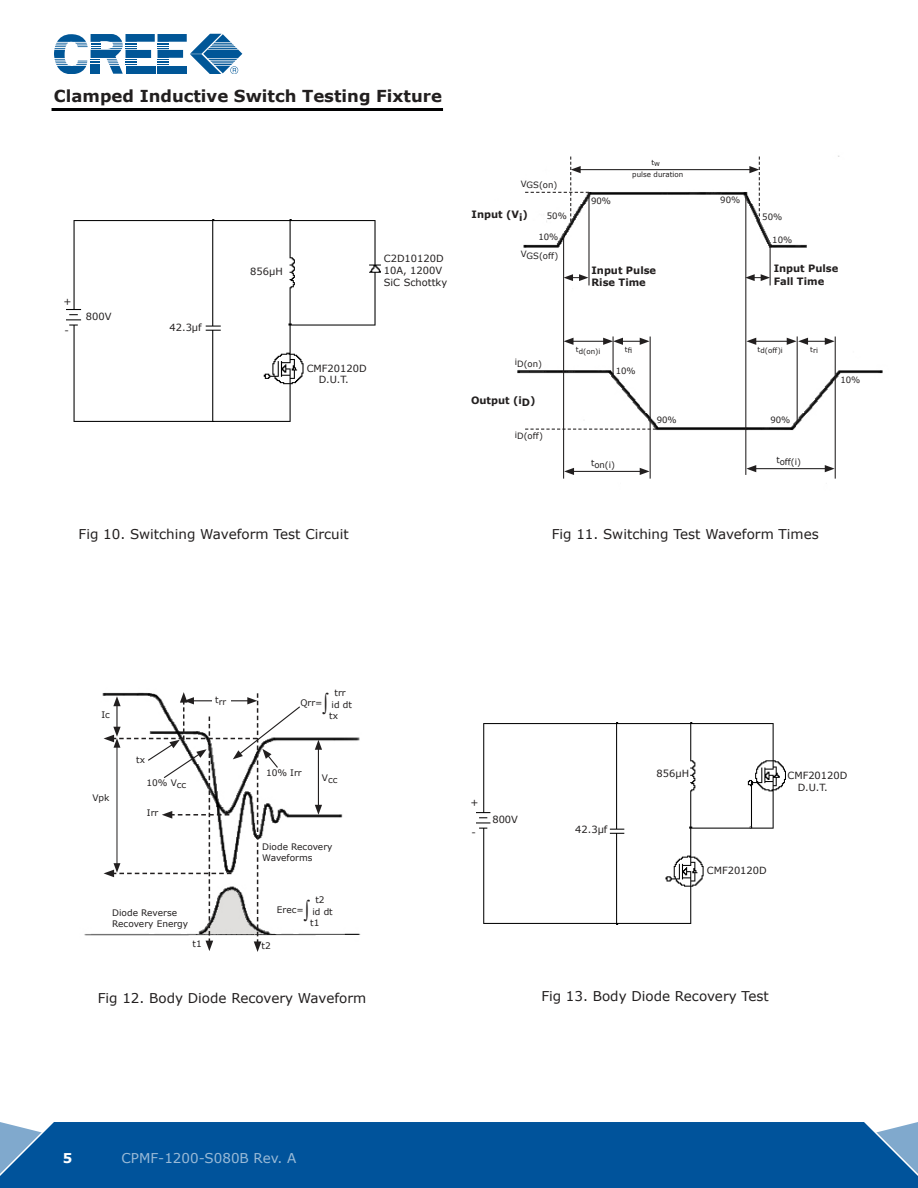
<style>
.page{position:relative;width:918px;height:1188px;background:#fff}
.page>*{position:absolute;margin:0;border:0;box-sizing:border-box;transform-origin:0 0}
.t1{font:21px "Tw Cen";color:#221f1f}
.t2{font:700 16.5px "Verdana";color:#221f1f}
.t3{font:13.5px "Verdana";color:#221f1f}
.t4{font:13.5px "Verdana";color:#99bad7}
.t5{font:700 13.5px "Verdana";color:#fff}
.t6{font:700 10.2px/12.1px "Verdana";color:#221f1f}
.t7{font:9.9px/11.9px "Verdana";color:#221f1f}
.t8{font:9px/12px "Verdana";color:#221f1f;text-align:center}
.t9{font:8.7px "Verdana";color:#221f1f}
.t10{font:7.2px "Verdana";color:#221f1f}
</style>
<div class="page">
<div style="left:0;top:1122px;width:918px;height:66px;background:#00539b"></div>
<svg style="left:54px;top:34px;width:188px;height:40px"></svg>
<hr style="left:318px;top:747px;width:1px;height:60px;background:#221f1f">
<svg style="left:315px;top:740px;width:7px;height:10px"></svg>
<svg style="left:315px;top:805px;width:7px;height:10px"></svg>
<svg style="left:104px;top:692px;width:197px;height:260px"></svg>
<div style="left:212px;top:692px;width:18px;height:14px;background:#fff"></div>
<img style="left:517px;top:155px;width:366px;height:324px">
<hr style="left:563px;top:236px;width:1px;height:243px;background:#221f1f">
<hr style="left:745px;top:197px;width:1px;height:278px;background:#221f1f">
<hr style="left:770px;top:244px;width:1px;height:41px;background:#221f1f">
<hr style="left:588px;top:193px;width:2px;height:92px;background:#221f1f">
<hr style="left:650px;top:337px;width:1px;height:142px;background:#221f1f">
<hr style="left:613px;top:336px;width:1px;height:42px;background:#221f1f">
<hr style="left:797px;top:336px;width:1px;height:85px;background:#221f1f">
<hr style="left:835px;top:337px;width:1px;height:142px;background:#221f1f">
<svg style="left:525px;top:429px;width:131px;height:1px"></svg>
<svg style="left:564px;top:274px;width:24px;height:7px"></svg>
<svg style="left:745px;top:274px;width:25px;height:7px"></svg>
<hr style="left:578px;top:169px;width:174px;height:1px;background:#221f1f">
<svg style="left:525px;top:157px;width:64px;height:65px"></svg>
<svg style="left:749px;top:157px;width:11px;height:65px"></svg>
<hr style="left:571px;top:341px;width:35px;height:1px;background:#221f1f">
<svg style="left:603px;top:338px;width:47px;height:7px"></svg>
<svg style="left:564px;top:338px;width:10px;height:7px"></svg>
<hr style="left:754px;top:341px;width:35px;height:1px;background:#221f1f">
<svg style="left:746px;top:338px;width:10px;height:7px"></svg>
<svg style="left:787px;top:338px;width:48px;height:7px"></svg>
<hr style="left:572px;top:471px;width:70px;height:1px;background:#221f1f">
<svg style="left:564px;top:468px;width:10px;height:7px"></svg>
<svg style="left:640px;top:468px;width:10px;height:7px"></svg>
<hr style="left:754px;top:468px;width:73px;height:1px;background:#221f1f">
<svg style="left:746px;top:465px;width:10px;height:7px"></svg>
<svg style="left:825px;top:465px;width:10px;height:7px"></svg>
<div style="left:576px;top:347px;width:30px;height:17px;background:#fff"></div>
<div style="left:758px;top:346px;width:30px;height:19px;background:#fff"></div>
<img style="left:66px;top:219px;width:315px;height:203px">
<hr style="left:52px;top:108px;width:391px;height:3px;background:#010102">
<img style="left:477px;top:722px;width:309px;height:202px">
<svg style="left:748px;top:825px;width:5px;height:5px"></svg>
<p class="t2" style="left:54px;top:86px;width:390px">Clamped Inductive Switch Testing Fixture</p>
<p class="t7" style="left:63px;top:295px;width:10px">+</p>
<p class="t7" style="left:65px;top:324px;width:6px">-</p>
<p class="t7" style="left:169px;top:321px;width:34px">42.3μf</p>
<p class="t7" style="left:86px;top:310px;width:27px">800V</p>
<p class="t7" style="left:250px;top:265px;width:34px">856μH</p>
<p class="t7" style="left:384px;top:253px;width:65px">C2D10120D<br>10A, 1200V<br>SiC Schottky</p>
<p class="t7" style="left:307px;top:362px;width:61px">CMF20120D</p>
<p class="t7" style="left:319px;top:373px;width:31px">D.U.T.</p>
<p class="t3" style="left:79px;top:526px;width:272px">Fig 10. Switching Waveform Test Circuit</p>
<p class="t9" style="left:521px;top:179px;width:38px">VGS(on)</p>
<p class="t6" style="left:472px;top:208px;width:58px">Input (Vi)</p>
<p class="t9" style="left:547px;top:210px;width:22px">50%</p>
<p class="t9" style="left:538px;top:231px;width:22px">10%</p>
<p class="t9" style="left:521px;top:250px;width:39px">VGS(off)</p>
<p class="t10" style="left:652px;top:158px;width:10px">tw</p>
<p class="t9" style="left:591px;top:196px;width:22px">90%</p>
<p class="t10" style="left:632px;top:170px;width:52px">pulse duration</p>
<p class="t9" style="left:720px;top:195px;width:22px">90%</p>
<p class="t9" style="left:762px;top:212px;width:22px">50%</p>
<p class="t9" style="left:772px;top:234px;width:22px">10%</p>
<p class="t6" style="left:592px;top:264px;width:66px">Input Pulse<br>Rise Time</p>
<p class="t6" style="left:774px;top:262px;width:66px">Input Pulse<br>Fall Time</p>
<p class="t9" style="left:515px;top:358px;width:29px">iD(on)</p>
<p class="t6" style="left:471px;top:393px;width:66px">Output (iD)</p>
<p class="t9" style="left:515px;top:430px;width:30px">iD(off)</p>
<p class="t10" style="left:625px;top:346px;width:9px">t昀椀</p>
<p class="t10" style="left:810px;top:346px;width:9px">tri</p>
<p class="t10" style="left:576px;top:347px;width:26px">td(on)i</p>
<p class="t10" style="left:758px;top:346px;width:27px">td(off)i</p>
<p class="t9" style="left:616px;top:365px;width:22px">10%</p>
<p class="t9" style="left:657px;top:414px;width:22px">90%</p>
<p class="t9" style="left:770px;top:414px;width:22px">90%</p>
<p class="t9" style="left:591px;top:459px;width:26px">ton(i)</p>
<p class="t9" style="left:776px;top:456px;width:26px">toff(i)</p>
<p class="t9" style="left:840px;top:374px;width:22px">10%</p>
<p class="t3" style="left:552px;top:526px;width:269px">Fig 11. Switching Test Waveform Times</p>
<p class="t8" style="left:101px;top:708px;width:10px">Ic</p>
<p class="t8" style="left:92px;top:791px;width:19px">Vpk</p>
<p class="t8" style="left:136px;top:754px;width:10px">tx</p>
<p class="t8" style="left:146px;top:777px;width:41px">10% Vcc</p>
<p class="t8" style="left:147px;top:806px;width:13px">Irr</p>
<p class="t9" style="left:215px;top:697px;width:13px"><sup>t</sup>rr</p>
<p class="t8" style="left:112px;top:907px;width:77px;line-height:10.8px;text-align:left">Diode Reverse<br>Recovery Energy</p>
<p class="t8" style="left:301px;top:697px;width:24px">Qrr=</p>
<h1 class="t1" style="left:323px;top:693px;width:7px">∫</h1>
<p class="t8" style="left:332px;top:686px;width:22px">trr id dt</p>
<p class="t8" style="left:329px;top:709px;width:10px">tx</p>
<p class="t8" style="left:266px;top:767px;width:37px">10% Irr</p>
<p class="t8" style="left:322px;top:773px;width:17px">Vcc</p>
<p class="t8" style="left:262px;top:841px;width:72px;line-height:10.8px;text-align:left">Diode Recovery<br>Waveforms</p>
<p class="t8" style="left:277px;top:904px;width:28px">Erec=</p>
<h1 class="t1" style="left:304px;top:900px;width:7px">∫</h1>
<p class="t8" style="left:312px;top:893px;width:22px">t2<br>id dt</p>
<p class="t8" style="left:310px;top:916px;width:11px">t1</p>
<p class="t8" style="left:193px;top:937px;width:11px">t1</p>
<p class="t8" style="left:262px;top:939px;width:11px">t2</p>
<p class="t3" style="left:98px;top:990px;width:270px">Fig 12. Body Diode Recovery Waveform</p>
<p class="t5" style="left:63px;top:1149px;width:11px">5</p>
<p class="t4" style="left:122px;top:1149px;width:176px">CPMF-1200-S080B Rev. A</p>
<p class="t7" style="left:470px;top:797px;width:10px">+</p>
<p class="t7" style="left:472px;top:826px;width:6px">-</p>
<p class="t7" style="left:492px;top:813px;width:27px">800V</p>
<p class="t7" style="left:575px;top:823px;width:34px">42.3μf</p>
<p class="t7" style="left:657px;top:767px;width:34px">856μH</p>
<p class="t7" style="left:787px;top:769px;width:61px">CMF20120D</p>
<p class="t7" style="left:798px;top:781px;width:31px">D.U.T.</p>
<p class="t7" style="left:707px;top:865px;width:61px">CMF20120D</p>
<p class="t3" style="left:541px;top:988px;width:229px">Fig 13. Body Diode Recovery Test</p>
</div>
